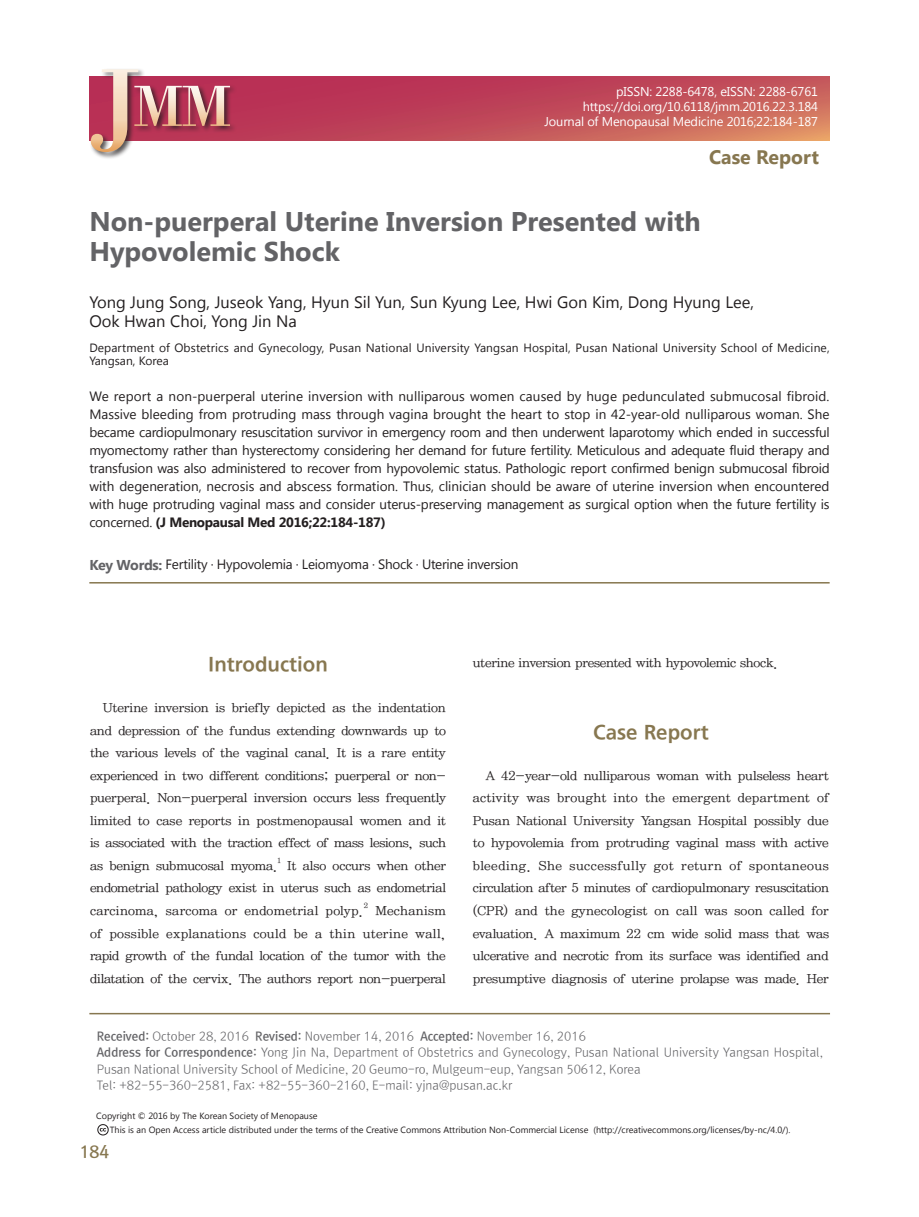
<style>
.page{position:relative;width:919px;height:1217px;background:#fff}
.page>*{position:absolute;margin:0;border:0;box-sizing:border-box;transform-origin:0 0}
.t1{font:60px "Bodoni BT";color:#fff}
.t2{font:700 27px/30px "Segoe UI";color:#636366}
.t3{font:19.5px "Rix J Go B";color:#877750;scale:1.05 1}
.t4{font:700 19.5px "Segoe UI";color:#877750}
.t5{font:16.5px/19.5px "Segoe UI";color:#231f20}
.t6{font:16.5px "Rix M Go B";color:#877750}
.t7{font:14.25px/22.5px "YDIY Mj O130 KS Cpc EUC H";letter-spacing:-.1em;color:#231f20;text-align:justify;scale:1.05 1}
.t8{font:13.5px/18px "Segoe UI";letter-spacing:-.02em;color:#231f20;text-align:justify}
.t9{font:12.75px/15px "Segoe UI";letter-spacing:-.01em;color:#fff;text-align:right}
.t10{font:12px/16.5px "Rix M Go L";color:#636366}
.t11{font:12px/13.5px "Segoe UI";letter-spacing:.01em;color:#231f20}
.t12{font:9px/14.4px "Segoe UI";color:#231f20}
.t13{font:8.25px "YDIY Mj O130 KS Cpc EUC H";color:#231f20;scale:1.05 1}
.s1{font-size:109.5px}
.s2{font-weight:700}
.s3{font-weight:700;font-size:14.25px;color:#636366}
.s4{font-family:"Rix M Go B"}
</style>
<div class="page">
<hr style="left:89px;top:1012px;width:741px;height:2px;background:#877750">
<svg style="left:237px;top:77px;width:592px;height:63px;background:#c14c59"></svg>
<div style="left:89px;top:68px;width:148px;height:91px;background:#231f20;opacity:.75"></div>
<svg style="left:97px;top:1124px;width:12px;height:12px"></svg>
<hr style="left:89px;top:582px;width:740px;height:1px;background:#877750">
<h1 class="t1" style="left:89px;top:68px;width:144px"><span class="s1">J</span> MM</h1>
<p class="t9" style="left:582px;top:84px;width:237px">pISSN: 2288-6478, eISSN: 2288-6761 https://doi.org/10.6118/jmm.2016.22.3.184</p>
<p class="t9" style="left:544px;top:114px;width:275px">Journal of Menopausal Medicine 2016;22:184-187</p>
<h3 class="t4" style="left:709px;top:143px;width:111px">Case Report</h3>
<h2 class="t2" style="left:89px;top:205px;width:613px">Non-puerperal Uterine Inversion Presented with<br>Hypovolemic Shock</h2>
<p class="t5" style="left:89px;top:291px;width:666px">Yong Jung Song, Juseok Yang, Hyun Sil Yun, Sun Kyung Lee, Hwi Gon Kim, Dong Hyung Lee,<br>Ook Hwan Choi, Yong Jin Na</p>
<p class="t11" style="left:89px;top:340px;width:741px">Department of Obstetrics and Gynecology, Pusan National University Yangsan Hospital, Pusan National University School of Medicine,<br>Yangsan, Korea</p>
<p class="t8" style="left:89px;top:386px;width:742px">We report a non-puerperal uterine inversion with nulliparous women caused by huge pedunculated submucosal fibroid.<br>Massive bleeding from protruding mass through vagina brought the heart to stop in 42-year-old nulliparous woman. She became cardiopulmonary resuscitation survivor in emergency room and then underwent laparotomy which ended in successful myomectomy rather than hysterectomy considering her demand for future fertility. Meticulous and adequate fluid therapy and transfusion was also administered to recover from hypovolemic status. Pathologic report confirmed benign submucosal fibroid with degeneration, necrosis and abscess formation. Thus, clinician should be aware of uterine inversion when encountered with huge protruding vaginal mass and consider uterus-preserving management as surgical option when the future fertility is concerned. <span class="s2">(J Menopausal Med 2016;22:184-187)</span></p>
<p class="t8" style="left:89px;top:555px;width:430px"><span class="s3">Key Words:</span> Fertility · Hypovolemia · Leiomyoma · Shock · Uterine inversion</p>
<h3 class="t3" style="left:208px;top:653px;width:115px">Introduction</h3>
<p class="t7" style="left:89px;top:697px;width:342px;text-indent:13px">Uterine inversion is briefly depicted as the indentation and depression of the fundus extending downwards up to the various levels of the vaginal canal. It is a rare entity experienced in two different conditions; puerperal or non&shy;puerperal. Non-puerperal inversion occurs less frequently limited to case reports in postmenopausal women and it is associated with the traction effect of mass lesions, such as benign submucosal myoma.</p>
<p class="t13" style="left:277px;top:856px;width:5px">1</p>
<p class="t7" style="left:89px;top:854px;width:342px;text-indent:197px">It also occurs when other endometrial pathology exist in uterus such as endometrial carcinoma, sarcoma or endometrial polyp.</p>
<p class="t13" style="left:363px;top:901px;width:6px">2</p>
<p class="t7" style="left:89px;top:899px;width:342px;text-indent:285px">Mechanism of possible explanations could be a thin uterine wall, rapid growth of the fundal location of the tumor with the dilatation of the cervix. The authors report non-puerperal</p>
<p class="t7" style="left:472px;top:652px;width:293px">uterine inversion presented with hypovolemic shock.</p>
<h3 class="t3" style="left:593px;top:721px;width:111px">Case Report</h3>
<p class="t7" style="left:472px;top:764px;width:342px;text-indent:13px">A 42-year-old nulliparous woman with pulseless heart activity was brought into the emergent department of Pusan National University Yangsan Hospital possibly due to hypovolemia from protruding vaginal mass with active bleeding. She successfully got return of spontaneous circulation after 5 minutes of cardiopulmonary resuscitation (CPR) and the gynecologist on call was soon called for evaluation. A maximum 22 cm wide solid mass that was ulcerative and necrotic from its surface was identified and presumptive diagnosis of uterine prolapse was made. Her</p>
<p class="t10" style="left:97px;top:1027px;width:727px"><span class="s4">Received:</span> October 28, 2016 <span class="s4">Revised:</span> November 14, 2016 <span class="s4">Accepted:</span> November 16, 2016<br><span class="s4">Address for Correspondence:</span> Yong Jin Na, Department of Obstetrics and Gynecology, Pusan National University Yangsan Hospital, Pusan National University School of Medicine, 20 Geumo-ro, Mulgeum-eup, Yangsan 50612, Korea<br>Tel: +82-55-360-2581, Fax: +82-55-360-2160, E-mail: yjna@pusan.ac.kr</p>
<p class="t12" style="left:110px;top:1107px;width:682px;text-indent:-14px">Copyright © 2016 by The Korean Society of Menopause<br>This is an Open Access article distributed under the terms of the Creative Commons Attribution Non-Commercial License (http://creativecommons.org/licenses/by-nc/4.0/).</p>
<p class="t6" style="left:80px;top:1142px;width:31px">184</p>
</div>
